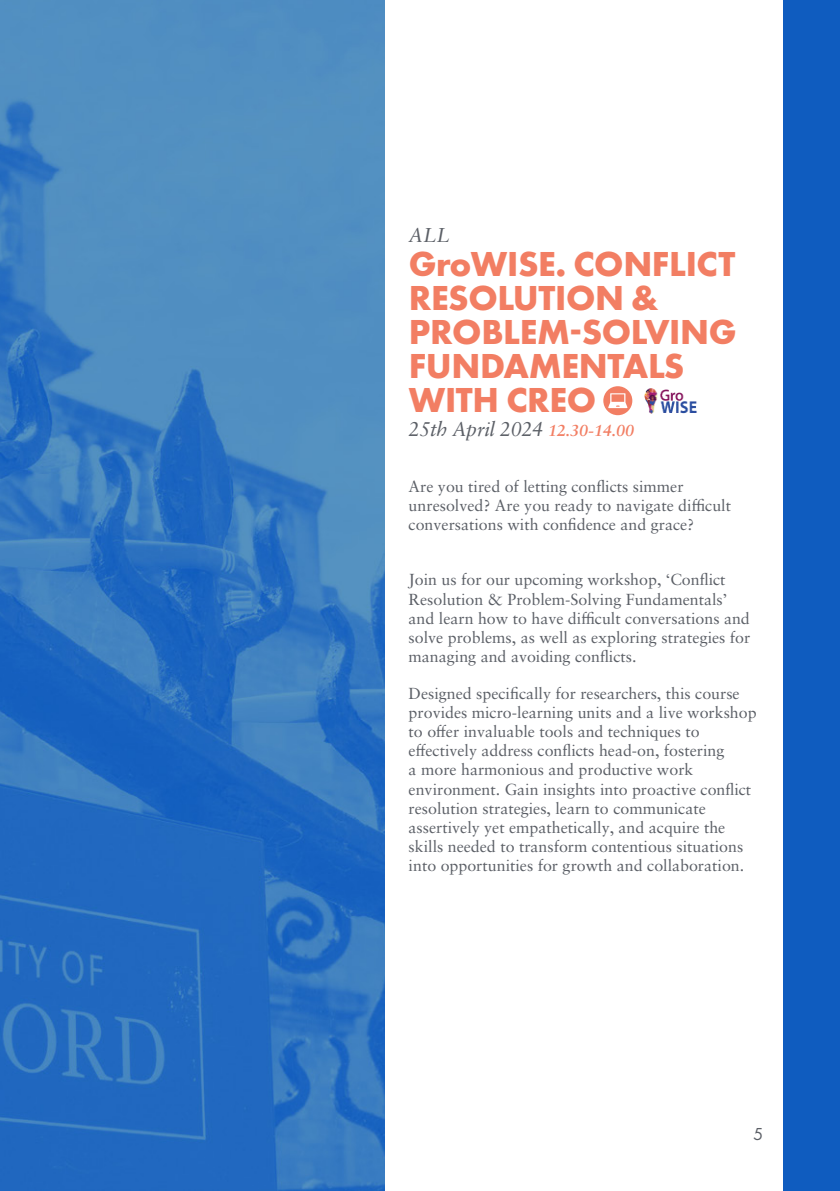
<style>
.page{position:relative;width:840px;height:1191px;background:#fff}
.page>*{position:absolute;margin:0;border:0;box-sizing:border-box;transform-origin:0 0}
.t1{font:700 36px/34px "Futura PT";letter-spacing:-.01em;color:#f27e63}
.t2{font:italic 20px "Sabon LT Pro";letter-spacing:-.02em;color:#5b5f66}
.t3{font:18px "Futura PT";color:#5b5f66}
.t4{font:16px/19.2px "Sabon LT Pro";color:#5b5f66}
.s1{font-weight:700;font-size:16px;color:#f27e63}
</style>
<div class="page">
<div style="left:782px;top:0;width:57px;height:1191px;background:#0f5cbf"></div>
<div style="left:603px;top:386px;width:29px;height:29px;background:#f27e63;border-radius:50%"></div>
<svg style="left:608px;top:393px;width:19px;height:15px"></svg>
<img style="left:0;top:0;width:384px;height:1191px">
<img style="left:644px;top:389px;width:53px;height:24px">
<p class="t2" style="left:408px;top:223px;width:43px">ALL</p>
<p class="t1" style="left:408px;top:246px;width:329px">GroWISE. CONFLICT<br>RESOLUTION &amp;<br>PROBLEM-SOLVING<br>FUNDAMENTALS<br>WITH CREO</p>
<p class="t2" style="left:408px;top:417px;width:227px">25th April 2024 <span class="s1">12.30-14.00</span></p>
<p class="t4" style="left:408px;top:476px;width:324px">Are you tired of letting conflicts simmer unresolved? Are you ready to navigate difficult conversations with confidence and grace?</p>
<p class="t4" style="left:408px;top:570px;width:343px">Join us for our upcoming workshop, ‘Conflict Resolution &amp; Problem-Solving Fundamentals’ and learn how to have difficult conversations and solve problems, as well as exploring strategies for managing and avoiding conflicts.</p>
<p class="t4" style="left:408px;top:683px;width:349px">Designed specifically for researchers, this course provides micro-learning units and a live workshop to offer invaluable tools and techniques to effectively address conflicts head-on, fostering<br>a more harmonious and productive work environment. Gain insights into proactive conflict resolution strategies, learn to communicate assertively yet empathetically, and acquire the skills needed to transform contentious situations into opportunities for growth and collaboration.</p>
<p class="t3" style="left:752px;top:1122px;width:12px">5</p>
</div>
